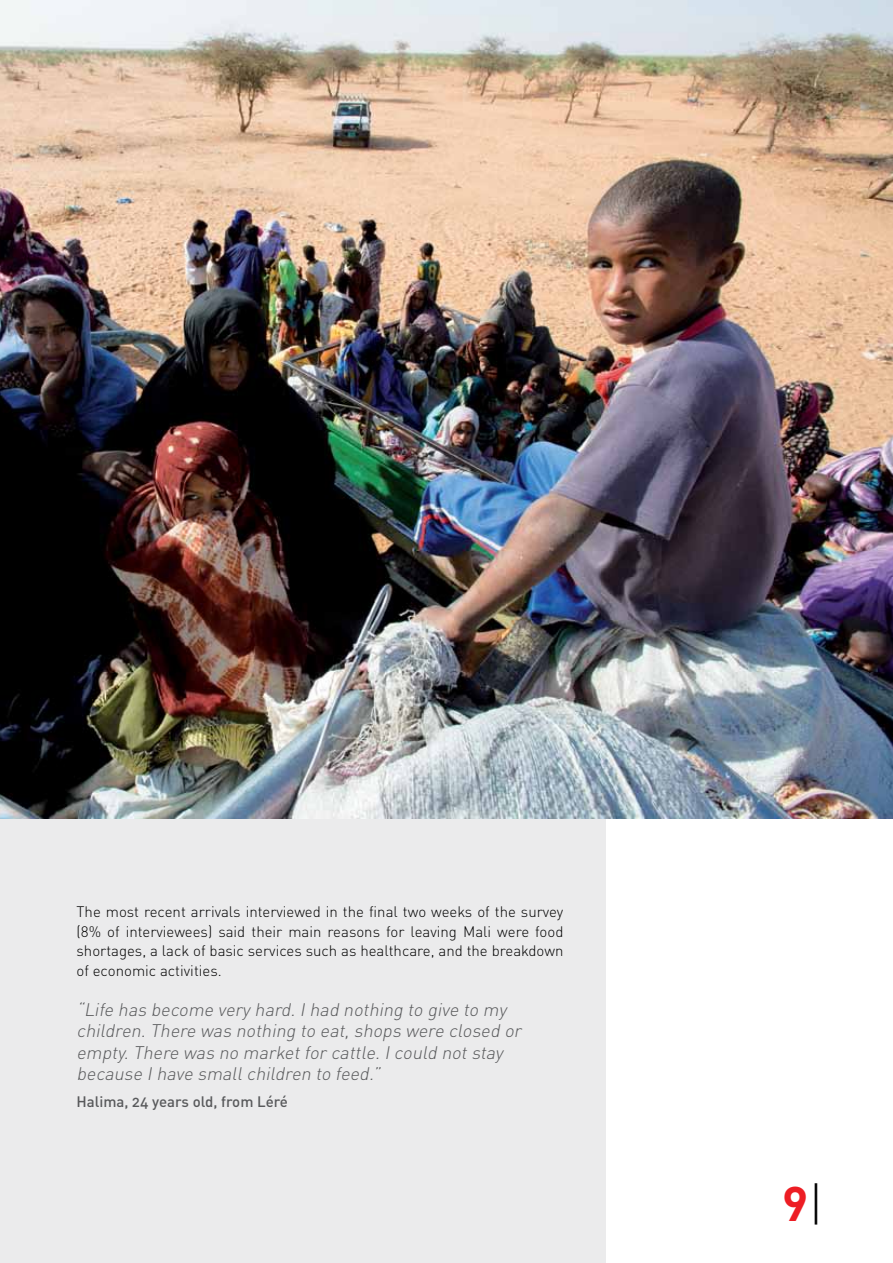
<style>
.page{position:relative;width:893px;height:1263px;background:#fff}
.page>*{position:absolute;margin:0;border:0;box-sizing:border-box;transform-origin:0 0}
.t1{font:700 48px "DIN Pro";color:#ed1d24}
.t2{font:italic 300 18px/21.6px "DIN Pro";color:#58595b}
.t3{font:300 15px/19.5px "DIN Pro";color:#000;text-align:justify}
.t4{font:500 15px "DIN Pro";color:#58595b}
.s1{font-weight:300;color:#000}
</style>
<div class="page">
<div style="left:0;top:0;width:606px;height:1263px;background:#ebebec"></div>
<img style="left:0;top:0;width:893px;height:818px">
<p class="t3" style="left:77px;top:901px;width:488px">The most recent arrivals interviewed in the final two weeks of the survey (8% of interviewees) said their main reasons for leaving Mali were food shortages, a lack of basic services such as healthcare, and the breakdown of economic activities.</p>
<p class="t2" style="left:77px;top:997px;width:450px">“Life has become veryhard.Ihad nothing to give to my children.There was nothing to eat,shops were closed or empty.There was no marketforcattle.Icould notstay because Ihave smallchildren to feed.”</p>
<p class="t4" style="left:77px;top:1089px;width:213px">Halima, 24 years old, from Léré</p>
<h1 class="t1" style="left:782px;top:1163px;width:43px">9<span class="s1">|</span></h1>
</div>
